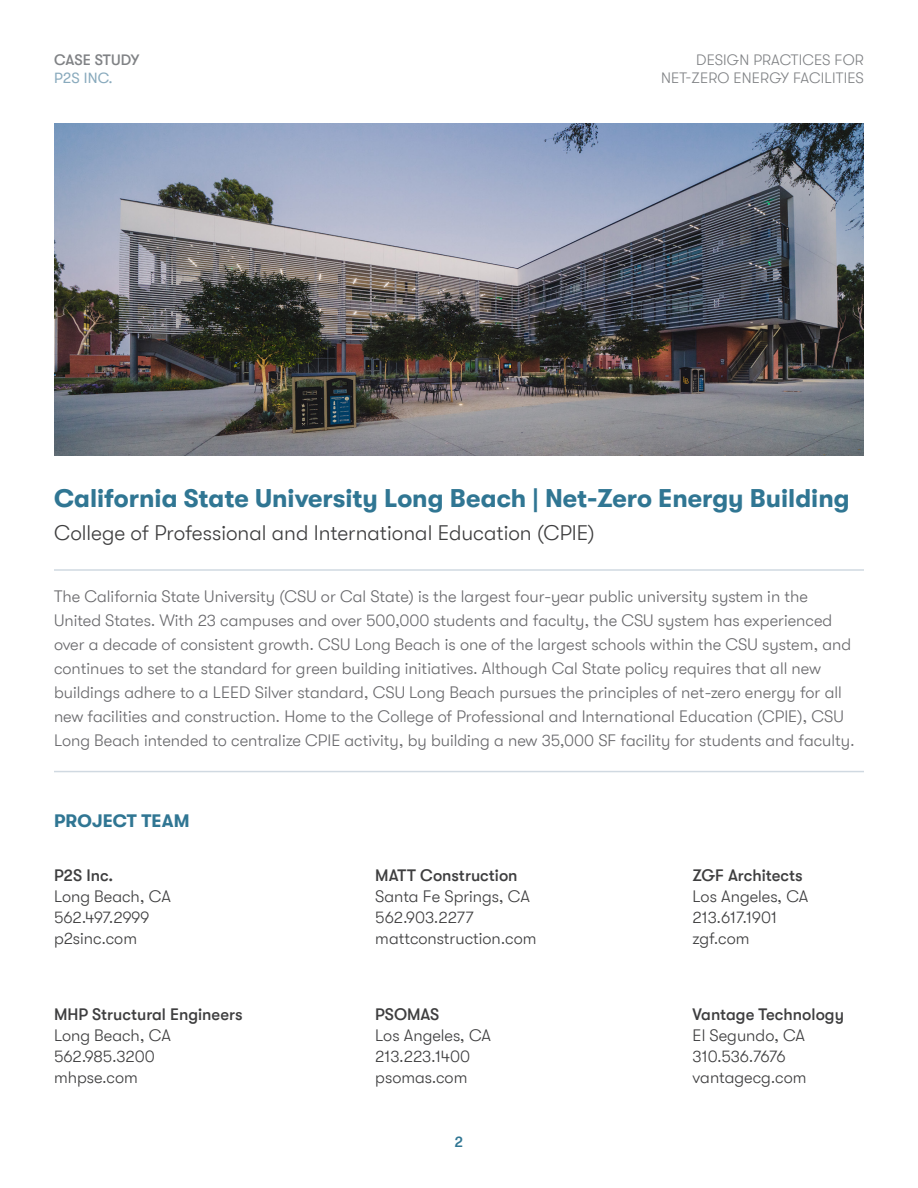
<style>
.page{position:relative;width:918px;height:1188px;background:#fff}
.page>*{position:absolute;margin:0;border:0;box-sizing:border-box;transform-origin:0 0}
.t1{font:700 25.5px "GT Walsheim";color:#307693}
.t2{font:300 21px "GT Walsheim";color:#3e3e3f}
.t3{font:700 18px "GT Walsheim";letter-spacing:.01em;color:#307693}
.t4{font:300 16.5px/24px "GT Walsheim";color:#69696c}
.t5{font:300 16.5px/21px "GT Walsheim";color:#3e3e3f}
.t6{font:500 16.5px "GT Walsheim";color:#3e3e3f}
.t7{font:300 15px/18px "GT Walsheim";letter-spacing:.01em;color:#808285;text-align:right}
.t8{font:500 15px "GT Walsheim";letter-spacing:-.005em;color:#808285}
.t9{font:15px "GT Walsheim";letter-spacing:.01em;color:#89aabd}
.t10{font:500 15px "GT Walsheim";color:#307693}
</style>
<div class="page">
<hr style="left:54px;top:569px;width:810px;height:2px;background:#d0d9e1">
<hr style="left:54px;top:771px;width:810px;height:1px;background:#d0d9e1">
<img style="left:54px;top:123px;width:810px;height:333px">
<p class="t8" style="left:54px;top:52px;width:87px">CASE STUDY</p>
<p class="t9" style="left:54px;top:70px;width:60px">P2S INC.</p>
<p class="t7" style="left:661px;top:51px;width:204px">DESIGN PRACTICES FOR<br>NET-ZERO ENERGY FACILITIES</p>
<h1 class="t1" style="left:54px;top:484px;width:797px">California State University Long Beach | Net-Zero Energy Building</h1>
<p class="t2" style="left:54px;top:522px;width:542px">College of Professional and International Education (CPIE)</p>
<p class="t4" style="left:54px;top:584px;width:802px">The California State University (CSU or Cal State) is the largest four-year public university system in the United States. With 23 campuses and over 500,000 students and faculty, the CSU system has experienced over a decade of consistent growth. CSU Long Beach is one of the largest schools within the CSU system, and continues to set the standard for green building initiatives. Although Cal State policy requires that all new buildings adhere to a LEED Silver standard, CSU Long Beach pursues the principles of net-zero energy for all new facilities and construction. Home to the College of Professional and International Education (CPIE), CSU Long Beach intended to centralize CPIE activity, by building a new 35,000 SF facility for students and faculty.</p>
<p class="t3" style="left:54px;top:811px;width:137px">PROJECT TEAM</p>
<p class="t6" style="left:54px;top:866px;width:61px">P2S Inc.</p>
<p class="t5" style="left:54px;top:886px;width:118px">Long Beach, CA<br>562.497.2999 p2sinc.com</p>
<p class="t6" style="left:54px;top:1005px;width:190px">MHP Structural Engineers</p>
<p class="t5" style="left:54px;top:1025px;width:118px">Long Beach, CA<br>562.985.3200 mhpse.com</p>
<p class="t6" style="left:375px;top:866px;width:144px">MATT Construction</p>
<p class="t5" style="left:375px;top:886px;width:163px">Santa Fe Springs, CA<br>562.903.2277 mattconstruction.com</p>
<p class="t6" style="left:375px;top:1005px;width:66px">PSOMAS</p>
<p class="t5" style="left:375px;top:1025px;width:117px">Los Angeles, CA<br>213.223.1400 psomas.com</p>
<p class="t10" style="left:455px;top:1134px;width:10px">2</p>
<p class="t6" style="left:693px;top:866px;width:112px">ZGF Architects</p>
<p class="t5" style="left:693px;top:886px;width:117px">Los Angeles, CA<br>213.617.1901 zgf.com</p>
<p class="t6" style="left:693px;top:1005px;width:153px">Vantage Technology</p>
<p class="t5" style="left:693px;top:1025px;width:115px">El Segundo, CA<br>310.536.7676 vantagecg.com</p>
</div>
